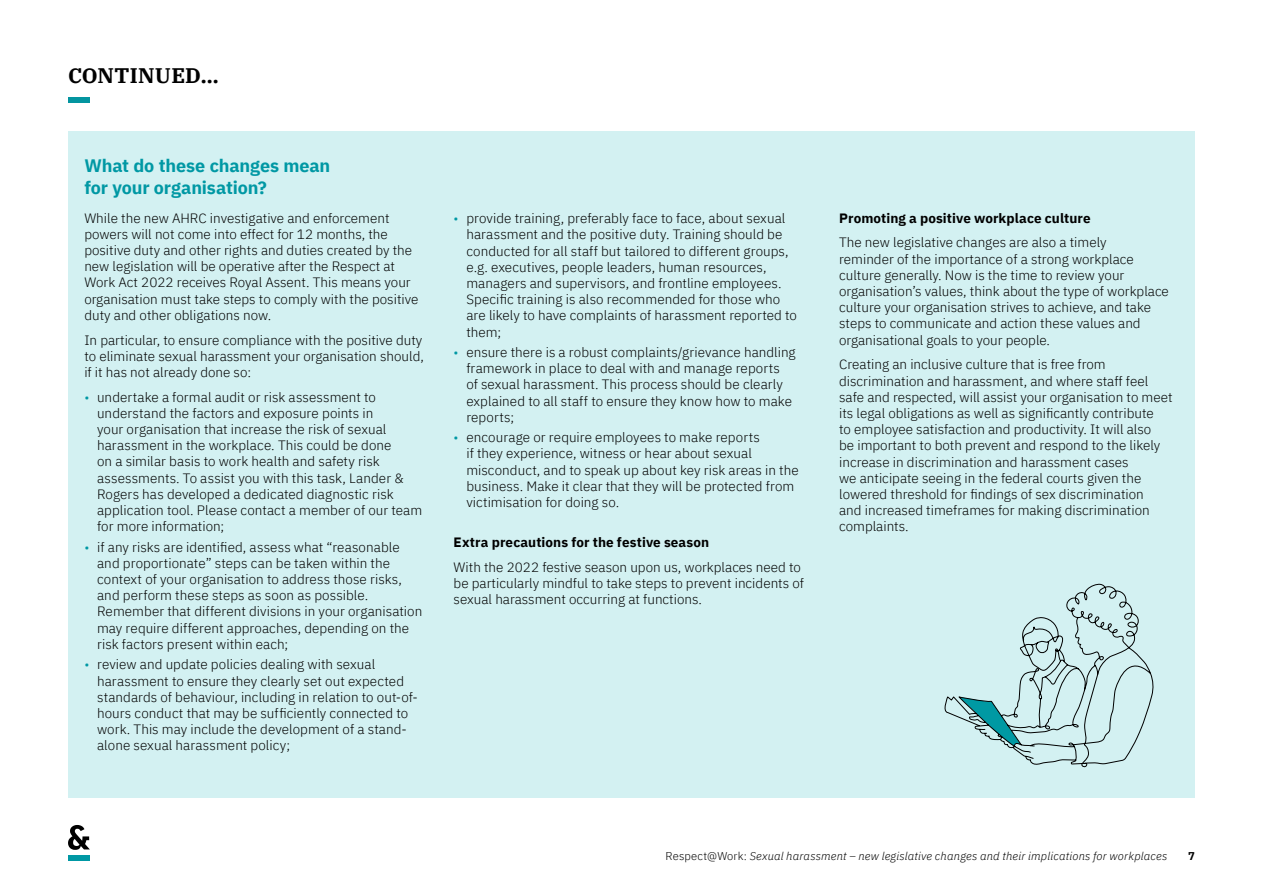
<style>
.page{position:relative;width:1263px;height:893px;background:#fff}
.page>*{position:absolute;margin:0;border:0;box-sizing:border-box;transform-origin:0 0}
.t1{font:700 21px "IBM Plex Serif";letter-spacing:.01em;color:#000}
.t2{font:700 18px/21.6px "IBM Plex Sans";letter-spacing:-.005em;color:#0098a4}
.t3{font:300 13.5px/16.2px "IBM Plex Sans";color:#000}
.t4{font:700 13.5px "IBM Plex Sans";letter-spacing:.005em;color:#000}
.t5{font:italic 300 11.25px "IBM Plex Sans";letter-spacing:.015em;color:#000}
.t6{font:700 11.25px "IBM Plex Sans";color:#000}
.s1{color:#0098a4}
.s2{font-style:normal}
</style>
<div class="page">
<div style="left:68px;top:855px;width:22px;height:5px;background:#0098a4"></div>
<svg style="left:68px;top:825px;width:22px;height:25px"></svg>
<div style="left:68px;top:132px;width:1127px;height:666px;background:#d3f1f2"></div>
<div style="left:68px;top:97px;width:21px;height:6px;background:#0495a0"></div>
<svg style="left:944px;top:583px;width:210px;height:185px"></svg>
<h1 class="t1" style="left:68px;top:59px;width:152px">CONTINUED...</h1>
<h2 class="t2" style="left:84px;top:153px;width:247px">What do these changes mean for your organisation?</h2>
<p class="t3" style="left:84px;top:209px;width:336px">While the new AHRC investigative and enforcement powers will not come into effect for 12 months, the positive duty and other rights and duties created by the new legislation will be operative after the Respect at Work Act 2022 receives Royal Assent. This means your organisation must take steps to comply with the positive duty and other obligations now.</p>
<p class="t3" style="left:84px;top:330px;width:341px;text-align:justify">In particular, to ensure compliance with the positive duty to eliminate sexual harassment your organisation should, if it has not already done so:</p>
<p class="t3" style="left:97px;top:388px;width:327px;text-indent:-13px"><span class="s1">•</span> undertake a formal audit or risk assessment to understand the factors and exposure points in<br>your organisation that increase the risk of sexual harassment in the workplace. This could be done<br>on a similar basis to work health and safety risk assessments. To assist you with this task, Lander &amp; Rogers has developed a dedicated diagnostic risk application tool. Please contact a member of our team for more information;</p>
<p class="t3" style="left:97px;top:538px;width:327px;text-indent:-13px"><span class="s1">•</span> if any risks are identified, assess what “reasonable and proportionate” steps can be taken within the context of your organisation to address those risks, and perform these steps as soon as possible.<br>Remember that different divisions in your organisation may require different approaches, depending on the risk factors present within each;</p>
<p class="t3" style="left:97px;top:655px;width:322px;text-indent:-13px"><span class="s1">•</span> review and update policies dealing with sexual harassment to ensure they clearly set out expected standards of behaviour, including in relation to out-of&shy;hours conduct that may be sufficiently connected to work. This may include the development of a stand&shy;alone sexual harassment policy;</p>
<p class="t3" style="left:466px;top:209px;width:332px;text-indent:-13px"><span class="s1">•</span> provide training, preferably face to face, about sexual harassment and the positive duty. Training should be conducted for all staff but tailored to different groups, e.g. executives, people leaders, human resources, managers and supervisors, and frontline employees.<br>Specific training is also recommended for those who are likely to have complaints of harassment reported to them;</p>
<p class="t3" style="left:466px;top:343px;width:331px;text-indent:-13px"><span class="s1">•</span> ensure there is a robust complaints/grievance handling framework in place to deal with and manage reports<br>of sexual harassment. This process should be clearly explained to all staff to ensure they know how to make reports;</p>
<p class="t3" style="left:466px;top:428px;width:334px;text-indent:-13px"><span class="s1">•</span> encourage or require employees to make reports<br>if they experience, witness or hear about sexual misconduct, and to speak up about key risk areas in the business. Make it clear that they will be protected from victimisation for doing so.</p>
<p class="t4" style="left:454px;top:532px;width:257px">Extra precautions for the festive season</p>
<p class="t3" style="left:454px;top:558px;width:352px">With the 2022 festive season upon us, workplaces need to be particularly mindful to take steps to prevent incidents of sexual harassment occurring at functions.</p>
<p class="t4" style="left:839px;top:207px;width:253px">Promoting a positive workplace culture</p>
<p class="t3" style="left:839px;top:233px;width:331px">The new legislative changes are also a timely<br>reminder of the importance of a strong workplace culture generally. Now is the time to review your organisation’s values, think about the type of workplace culture your organisation strives to achieve, and take steps to communicate and action these values and organisational goals to your people.</p>
<p class="t3" style="left:839px;top:355px;width:335px">Creating an inclusive culture that is free from discrimination and harassment, and where staff feel safe and respected, will assist your organisation to meet its legal obligations as well as significantly contribute<br>to employee satisfaction and productivity. It will also<br>be important to both prevent and respond to the likely increase in discrimination and harassment cases<br>we anticipate seeing in the federal courts given the lowered threshold for findings of sex discrimination<br>and increased timeframes for making discrimination complaints.</p>
<p class="t5" style="left:665px;top:848px;width:503px"><span class="s2">Respect@Work:</span> Sexual harassment – new legislative changes and their implications for workplaces</p>
<p class="t6" style="left:1188px;top:847px;width:8px">7</p>
</div>
